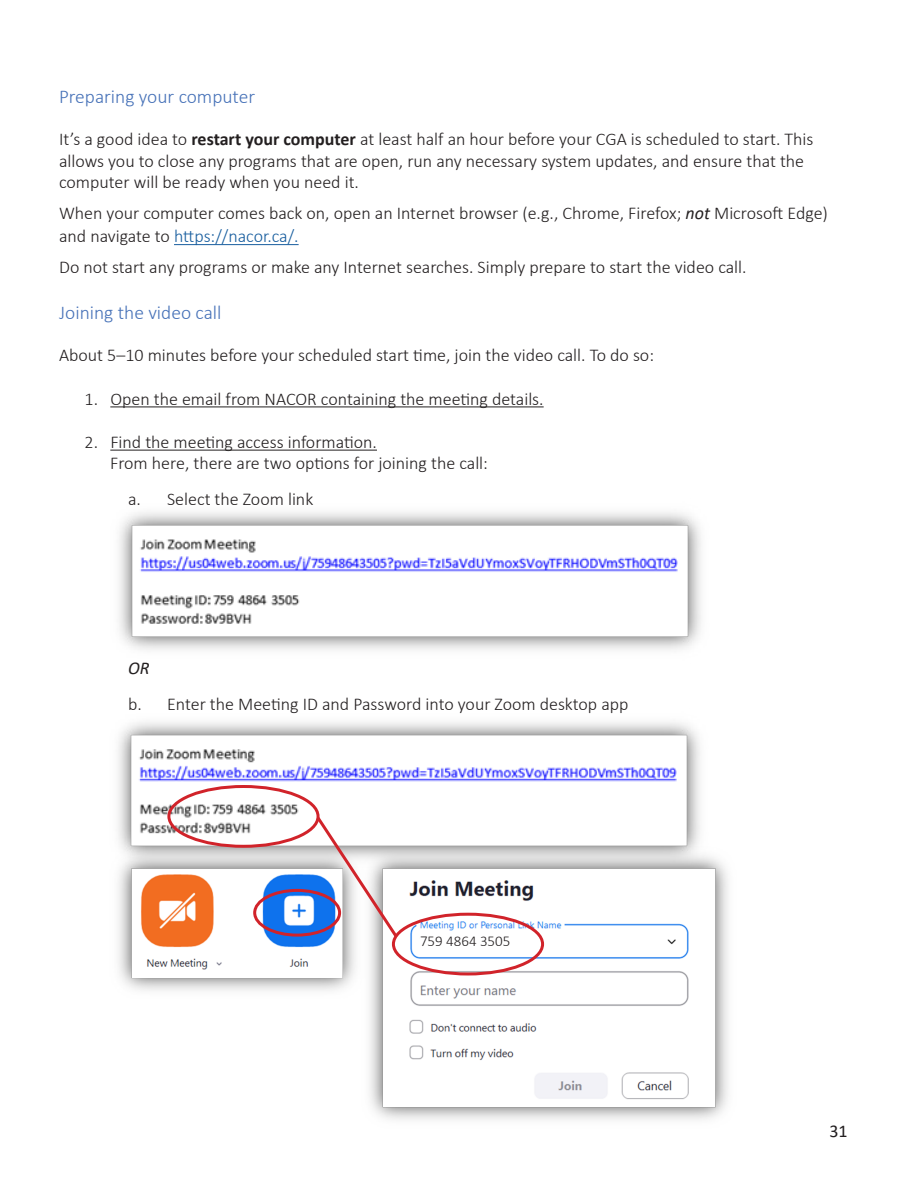
<style>
.page{position:relative;width:918px;height:1188px;background:#fff}
.page>*{position:absolute;margin:0;border:0;box-sizing:border-box;transform-origin:0 0}
.t1{font:300 19.5px "Calibri";color:#4772b8}
.List_Paragraph{font:300 18px/21.6px "Calibri";color:#231f20}
.t2{font:italic 18px "Calibri";color:#231f20}
.t3{font:18px "Calibri";color:#231f20}
.t4{font:300 15px "Calibri";color:#231f20}
.s1{font-weight:700}
.s2{font-weight:400;font-style:italic}
.s3{color:#175d9e}
</style>
<div class="page">
<hr style="left:174px;top:244px;width:125px;height:1px;background:#175d9e">
<hr style="left:110px;top:406px;width:434px;height:1px;background:#231f20">
<hr style="left:110px;top:450px;width:267px;height:1px;background:#231f20">
<img style="left:119px;top:512px;width:582px;height:138px">
<img style="left:118px;top:722px;width:582px;height:121px">
<img style="left:118px;top:843px;width:610px;height:277px">
<div style="left:420px;top:935px;width:108px;height:18px;background:#fff"></div>
<div style="left:167px;top:785px;width:153px;height:63px;border:3px solid #d1232a;border-radius:50%"></div>
<div style="left:392px;top:913px;width:152px;height:63px;border:3px solid #d1232a;border-radius:50%"></div>
<div style="left:253px;top:889px;width:88px;height:48px;border:3px solid #d1232a;border-radius:50%"></div>
<svg style="left:314px;top:814px;width:86px;height:127px"></svg>
<p class="t1" style="left:59px;top:84px;width:198px">Preparing your computer</p>
<p class="List_Paragraph" style="left:59px;top:128px;width:756px">It’s a good idea to <span class="s1">restart your computer</span> at least half an hour before your CGA is scheduled to start. This allows you to close any programs that are open, run any necessary system updates, and ensure that the computer will be ready when you need it.</p>
<p class="List_Paragraph" style="left:59px;top:201px;width:770px;line-height:23.4px">When your computer comes back on, open an Internet browser (e.g., Chrome, Firefox; <span class="s2">not</span> Microsoft Edge) and navigate to <span class="s3">https://nacor.ca/.</span></p>
<p class="List_Paragraph" style="left:59px;top:256px;width:689px">Do not start any programs or make any Internet searches. Simply prepare to start the video call.</p>
<p class="t1" style="left:59px;top:300px;width:164px">Joining the video call</p>
<p class="List_Paragraph" style="left:59px;top:344px;width:597px">About 5–10 minutes before your scheduled start time, join the video call. To do so:</p>
<p class="List_Paragraph" style="left:85px;top:388px;width:461px">1. Open the email from NACOR containing the meeting details.</p>
<p class="List_Paragraph" style="left:85px;top:431px;width:294px">2. Find the meeting access information.</p>
<p class="List_Paragraph" style="left:110px;top:452px;width:379px">From here, there are two options for joining the call:</p>
<p class="List_Paragraph" style="left:128px;top:488px;width:187px">a. Select the Zoom link</p>
<p class="t2" style="left:128px;top:655px;width:23px">OR</p>
<p class="List_Paragraph" style="left:128px;top:693px;width:502px">b. Enter the Meeting ID and Password into your Zoom desktop app</p>
<p class="t4" style="left:420px;top:932px;width:92px">759 4864 3505</p>
<p class="t3" style="left:829px;top:1118px;width:20px">31</p>
</div>
